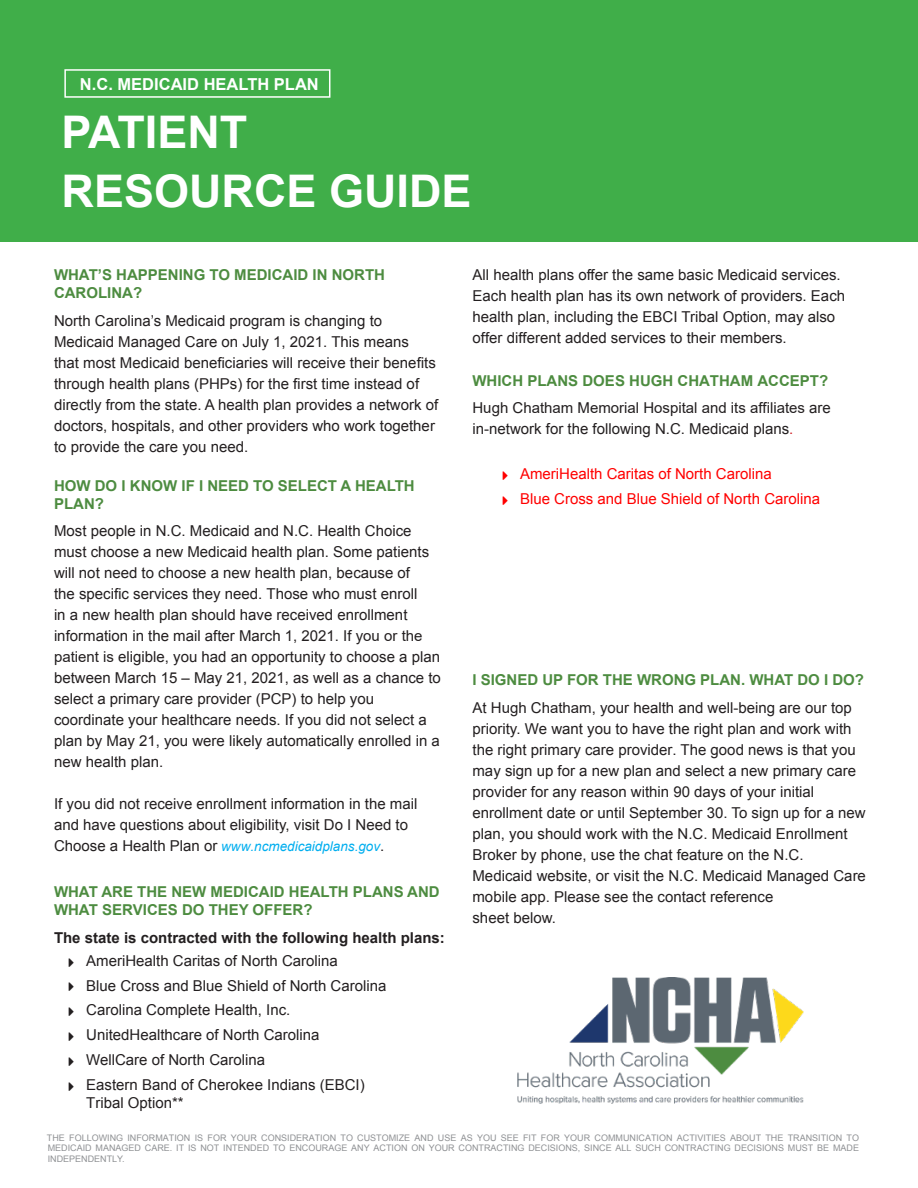
<style>
.page{position:relative;width:918px;height:1188px;background:#fff}
.page>*{position:absolute;margin:0;border:0;box-sizing:border-box;transform-origin:0 0}
.t1{font:700 45px "Arial";color:#fff}
.t2{font:700 16.5px "Arial";color:#fff}
.t3{font:15px/21px "Arial";color:#231f20}
.t4{font:700 15px/18px "Arial";color:#4d8c40}
.t5{font:15px/24.9px "Arial";color:#f00}
.t6{font:700 15px "Arial";color:#231f20}
.t7{font:italic 13.5px "Arial";color:#00aeef}
.t8{font:9px/10.8px "Arial";color:#8f9194;text-align:justify}
.s1{font-style:normal;font-size:15px;color:#231f20}
.s2{font-weight:700;color:#4d8c40}
.s3{color:#d1232a}
</style>
<div class="page">
<div style="left:0;top:0;width:918px;height:241px;background:#40ae49"></div>
<img style="left:518px;top:978px;width:286px;height:126px">
<div style="left:64px;top:69px;width:266px;height:29px;border:2px solid #fff"></div>
<p class="t2" style="left:80px;top:73px;width:240px">N.C. MEDICAID HEALTH PLAN</p>
<p class="t1" style="left:62px;top:103px;width:187px">PATIENT</p>
<p class="t1" style="left:62px;top:161px;width:412px">RESOURCE GUIDE</p>
<p class="t4" style="left:54px;top:266px;width:333px">WHAT’S HAPPENING TO MEDICAID IN NORTH<br>CAROLINA?</p>
<p class="t3" style="left:54px;top:310px;width:386px">North Carolina’s Medicaid program is changing to Medicaid Managed Care on July 1, 2021. This means<br>that most Medicaid beneficiaries will receive their benefits through health plans (PHPs) for the first time instead of directly from the state. A health plan provides a network of doctors, hospitals, and other providers who work together to provide the care you need.</p>
<p class="t4" style="left:54px;top:477px;width:362px">HOW DO I KNOW IF I NEED TO SELECT A HEALTH<br>PLAN?</p>
<p class="t3" style="left:54px;top:521px;width:388px">Most people in N.C. Medicaid and N.C. Health Choice must choose a new Medicaid health plan. Some patients will not need to choose a new health plan, because of<br>the specific services they need. Those who must enroll<br>in a new health plan should have received enrollment information in the mail after March 1, 2021. If you or the patient is eligible, you had an opportunity to choose a plan between March 15 – May 21, 2021, as well as a chance to select a primary care provider (PCP) to help you coordinate your healthcare needs. If you did not select a plan by May 21, you were likely automatically enrolled in a new health plan.</p>
<p class="t3" style="left:54px;top:794px;width:365px">If you did not receive enrollment information in the mail and have questions about eligibility, visit Do I Need to</p>
<p class="t7" style="left:54px;top:838px;width:332px"><span class="s1">Choose a Health Plan or</span> www.ncmedicaidplans.gov<span class="s1">.</span></p>
<p class="t4" style="left:54px;top:883px;width:387px">WHAT ARE THE NEW MEDICAID HEALTH PLANS AND<br>WHAT SERVICES DO THEY OFFER?</p>
<p class="t6" style="left:54px;top:928px;width:392px">The state is contracted with the following health plans:</p>
<p class="t3" style="left:86px;top:950px;width:253px">AmeriHealth Caritas of North Carolina</p>
<p class="t3" style="left:86px;top:975px;width:302px">Blue Cross and Blue Shield of North Carolina</p>
<p class="t3" style="left:86px;top:1000px;width:206px">Carolina Complete Health, Inc.</p>
<p class="t3" style="left:86px;top:1025px;width:235px">UnitedHealthcare of North Carolina</p>
<p class="t3" style="left:86px;top:1050px;width:180px">WellCare of North Carolina</p>
<p class="t3" style="left:86px;top:1076px;width:280px;line-height:18px">Eastern Band of Cherokee Indians (EBCI)<br>Tribal Option**</p>
<p class="t3" style="left:472px;top:264px;width:374px">All health plans offer the same basic Medicaid services.<br>Each health plan has its own network of providers. Each health plan, including the EBCI Tribal Option, may also offer different added services to their members.</p>
<p class="t3" style="left:472px;top:366px;width:360px;line-height:27.8px"><span class="s2">WHICH PLANS DOES HUGH CHATHAM ACCEPT?<br></span>Hugh Chatham Memorial Hospital and its affiliates are</p>
<p class="t3" style="left:472px;top:419px;width:322px">in-network for the following N.C. Medicaid plans<span class="s3">.</span></p>
<p class="t5" style="left:520px;top:461px;width:302px">AmeriHealth Caritas of North Carolina<br>Blue Cross and Blue Shield of North Carolina</p>
<p class="t3" style="left:472px;top:666px;width:393px;line-height:27.8px"><span class="s2">I SIGNED UP FOR THE WRONG PLAN. WHAT DO I DO?<br></span>At Hugh Chatham, your health and well-being are our top</p>
<p class="t3" style="left:472px;top:719px;width:395px">priority. We want you to have the right plan and work with the right primary care provider. The good news is that you may sign up for a new plan and select a new primary care provider for any reason within 90 days of your initial enrollment date or until September 30. To sign up for a new plan, you should work with the N.C. Medicaid Enrollment Broker by phone, use the chat feature on the N.C.<br>Medicaid website, or visit the N.C. Medicaid Managed Care mobile app. Please see the contact reference<br>sheet below.</p>
<p class="t8" style="left:47px;top:1132px;width:814px">THE FOLLOWING INFORMATION IS FOR YOUR CONSIDERATION TO CUSTOMIZE AND USE AS YOU SEE FIT FOR YOUR COMMUNICATION ACTIVITIES ABOUT THE TRANSITION TO MEDICAID MANAGED CARE. IT IS NOT INTENDED TO ENCOURAGE ANY ACTION ON YOUR CONTRACTING DECISIONS, SINCE ALL SUCH CONTRACTING DECISIONS MUST BE MADE INDEPENDENTLY.</p>
</div>
